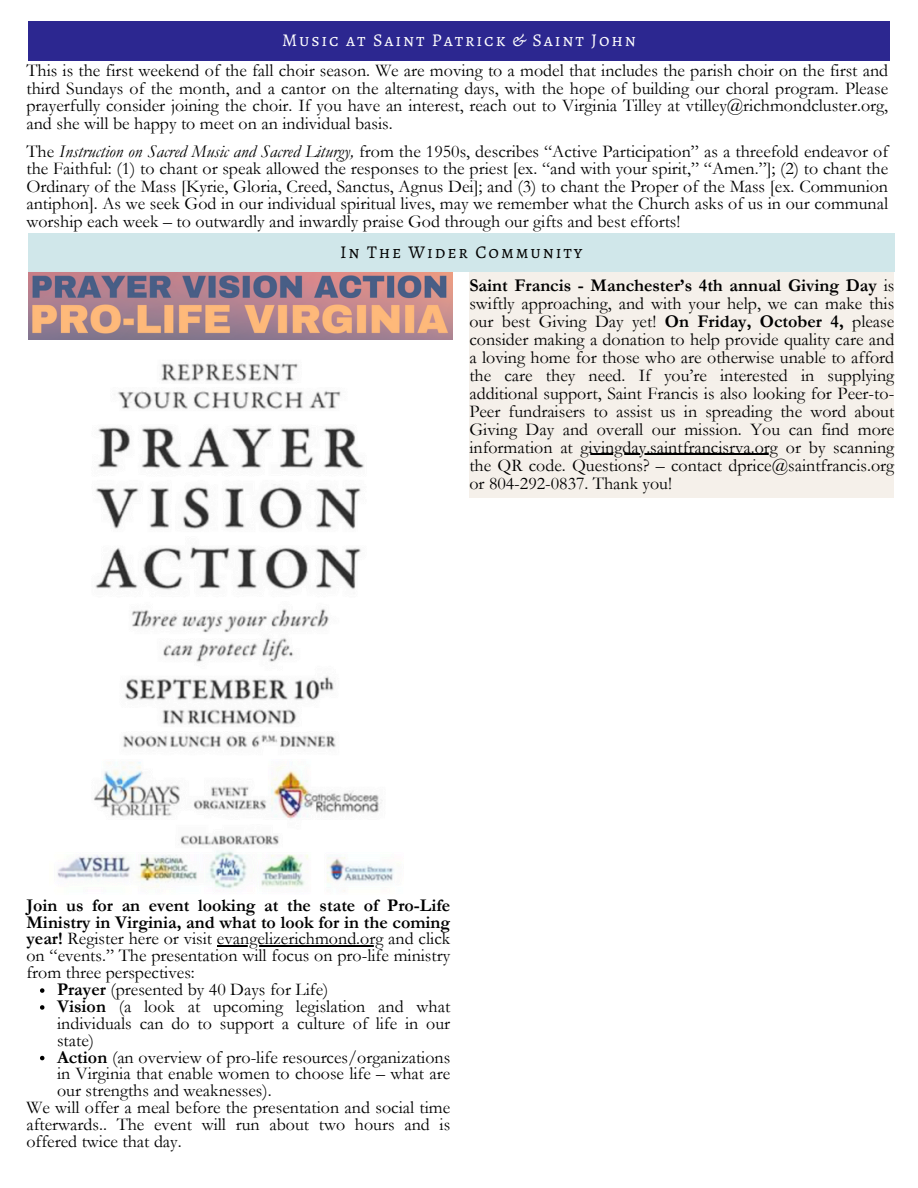
<style>
.page{position:relative;width:918px;height:1188px;background:#fff}
.page>*{position:absolute;margin:0;border:0;box-sizing:border-box;transform-origin:0 0}
.t1{font:18px/18px "Garamond";color:#000;text-align:justify}
.t2{font:700 18px/16.8px "Garamond";color:#000;text-align:justify}
.t3{font:18px "Alegreya SC";letter-spacing:.105em;color:#fff}
.t4{font:18px "Alegreya SC";letter-spacing:.105em;color:#000}
.s1{font-style:italic}
.s2{font-weight:700}
.s3{font-weight:400}
</style>
<div class="page">
<img style="left:57px;top:362px;width:337px;height:530px">
<div style="left:469px;top:271px;width:425px;height:227px;background:#f5f0ea"></div>
<hr style="left:581px;top:454px;width:197px;height:1px;background:#000">
<img style="left:28px;top:271px;width:424px;height:69px">
<hr style="left:217px;top:946px;width:166px;height:1px;background:#000">
<svg style="left:40px;top:988px;width:4px;height:5px"></svg>
<svg style="left:40px;top:1005px;width:4px;height:5px"></svg>
<svg style="left:40px;top:1056px;width:4px;height:4px"></svg>
<div style="left:28px;top:233px;width:866px;height:38px;background:#d0e7ea"></div>
<div style="left:28px;top:21px;width:862px;height:40px;background:#2a258f"></div>
<p class="t3" style="left:282px;top:28px;width:355px">Music at Saint Patrick &amp; Saint John</p>
<p class="t1" style="left:26px;top:62px;width:863px;line-height:17.5px">This is the first weekend of the fall choir season. We are moving to a model that includes the parish choir on the first and third Sundays of the month, and a cantor on the alternating days, with the hope of building our choral program. Please prayerfully consider joining the choir. If you have an interest, reach out to Virginia Tilley at vtilley@richmondcluster.org, and she will be happy to meet on an individual basis.</p>
<h1 class="t1" style="left:26px;top:143px;width:863px;line-height:17.5px">The <span class="s1">Instruction on Sacred Music and Sacred Liturgy,</span> from the 1950s, describes “Active Participation” as a threefold endeavor of the Faithful: (1) to chant or speak allowed the responses to the priest [ex. “and with your spirit,” “Amen.”]; (2) to chant the Ordinary of the Mass [Kyrie, Gloria, Creed, Sanctus, Agnus Dei]; and (3) to chant the Proper of the Mass [ex. Communion antiphon]. As we seek God in our individual spiritual lives, may we remember what the Church asks of us in our communal worship each week – to outwardly and inwardly praise God through our gifts and best efforts!</h1>
<p class="t4" style="left:340px;top:239px;width:244px">In The Wider Community</p>
<h1 class="t1" style="left:469px;top:276px;width:426px"><span class="s2">Saint Francis - Manchester’s 4th annual Giving Day</span> is swiftly approaching, and with your help, we can make this our best Giving Day yet! <span class="s2">On Friday, October 4,</span> please consider making a donation to help provide quality care and a loving home for those who are otherwise unable to afford the care they need. If you’re interested in supplying additional support, Saint Francis is also looking for Peer-to-Peer fundraisers to assist us in spreading the word about Giving Day and overall our mission. You can find more information at givingday.saintfrancisrva.org or by scanning</h1>
<h1 class="t1" style="left:469px;top:456px;width:426px">the QR code. Questions? – contact dprice@saintfrancis.org or 804-292-0837. Thank you!</h1>
<p class="t2" style="left:26px;top:897px;width:425px">Join us for an event looking at the state of Pro-Life Ministry in Virginia, and what to look for in the coming year! <span class="s3">Register here or visit evangelizerichmond.org and click</span></p>
<p class="t1" style="left:26px;top:947px;width:425px">on “events.” The presentation will focus on pro-life ministry</p>
<p class="t1" style="left:26px;top:964px;width:170px">from three perspectives:</p>
<p class="t1" style="left:57px;top:981px;width:273px"><span class="s2">Prayer</span> (presented by 40 Days for Life)</p>
<p class="t2" style="left:57px;top:998px;width:50px">Vision</p>
<h1 class="t1" style="left:57px;top:998px;width:395px;line-height:16.8px;text-align:left;text-indent:62px">(a look at upcoming legislation and what individuals can do to support a culture of life in our state)<br><span class="s2">Action</span> (an overview of pro-life resources/organizations</h1>
<p class="t1" style="left:57px;top:1065px;width:395px">in Virginia that enable women to choose life – what are</p>
<p class="t1" style="left:57px;top:1082px;width:216px">our strengths and weaknesses).</p>
<p class="t1" style="left:26px;top:1099px;width:425px">We will offer a meal before the presentation and social time</p>
<p class="t1" style="left:26px;top:1116px;width:425px;line-height:16.8px">afterwards.. The event will run about two hours and is offered twice that day.</p>
</div>
